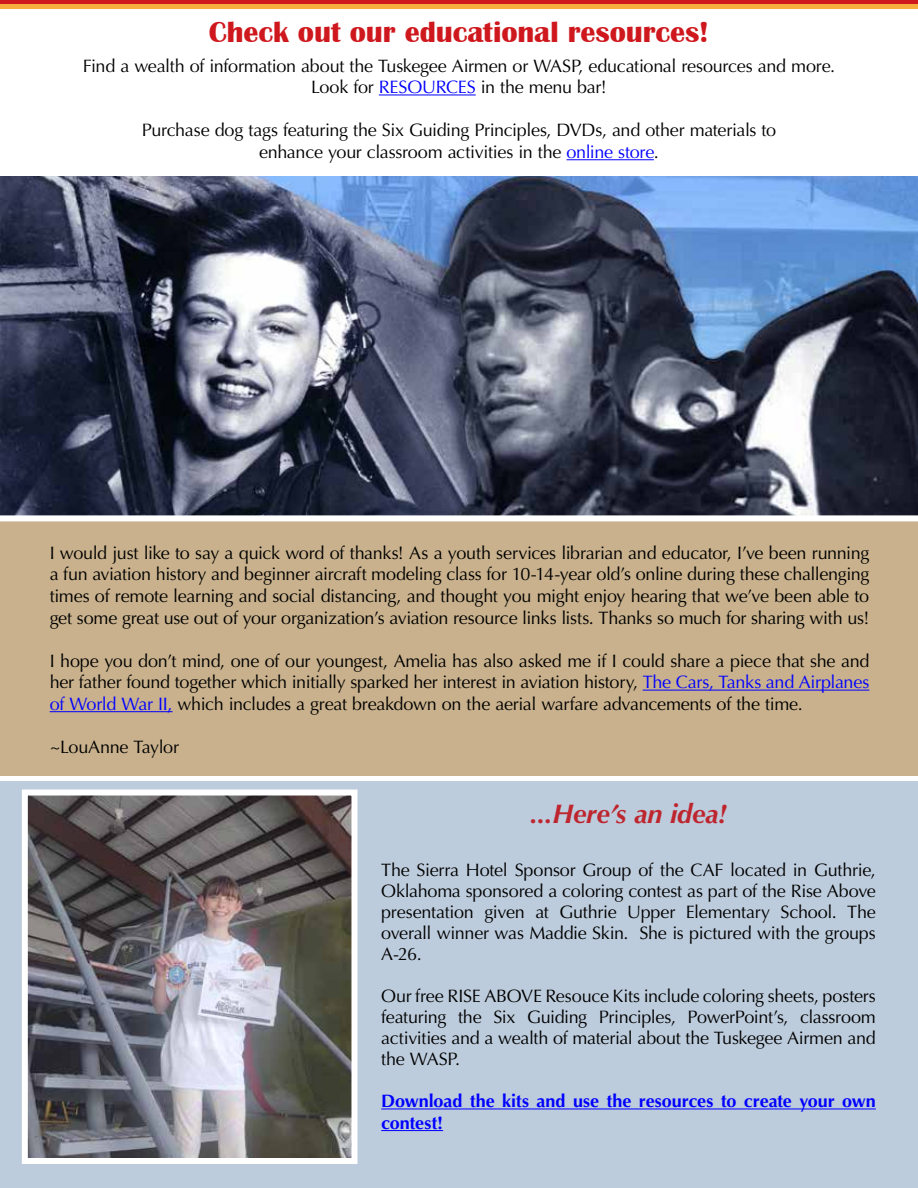
<style>
.page{position:relative;width:918px;height:1188px;background:#fff}
.page>*{position:absolute;margin:0;border:0;box-sizing:border-box;transform-origin:0 0}
.t1{font:700 30px "Britannic";letter-spacing:-.005em;color:#cf181d}
.t2{font:italic 700 27px "Optima";letter-spacing:-.01em;color:#bd262f}
.t3{font:18px/21.6px "Optima";letter-spacing:-.015em;color:#000;text-align:justify}
.t4{font:700 18px/21.6px "Optima";letter-spacing:-.005em;color:#00f}
.s1{color:#00f}
</style>
<div class="page">
<div style="left:0;top:782px;width:918px;height:406px;background:#bdccdc"></div>
<hr style="left:379px;top:95px;width:97px;height:1px;background:#00f">
<hr style="left:567px;top:159px;width:87px;height:1px;background:#00f">
<img style="left:0;top:176px;width:918px;height:339px">
<img style="left:29px;top:797px;width:321px;height:360px">
<div style="left:22px;top:790px;width:335px;height:374px;border:6px solid #fff"></div>
<hr style="left:381px;top:1109px;width:495px;height:1px;background:#00f">
<hr style="left:381px;top:1130px;width:62px;height:1px;background:#00f">
<hr style="left:0;top:0;width:918px;height:4px;background:#cf181d">
<div style="left:0;top:4px;width:918px;height:5px;background:#f7ae3f"></div>
<div style="left:0;top:518px;width:918px;height:257px;background:#c8b18c"></div>
<hr style="left:643px;top:690px;width:226px;height:1px;background:#00f">
<hr style="left:50px;top:711px;width:123px;height:1px;background:#00f">
<div style="left:0;top:515px;width:918px;height:6px;background:#fff"></div>
<h1 class="t1" style="left:209px;top:15px;width:502px">Check out our educational resources!</h1>
<p class="t3" style="left:83px;top:55px;width:754px;text-align:center">Find a wealth of information about the Tuskegee Airmen or WASP, educational resources and more.<br>Look for <span class="s1">RESOURCES</span> in the menu bar!</p>
<p class="t3" style="left:142px;top:120px;width:636px;text-align:center">Purchase dog tags featuring the Six Guiding Principles, DVDs, and other materials to enhance your classroom activities in the <span class="s1">online store</span>.</p>
<p class="t3" style="left:50px;top:542px;width:821px">I would just like to say a quick word of thanks! As a youth services librarian and educator, I’ve been running a fun aviation history and beginner aircraft modeling class for 10-14-year old’s online during these challenging times of remote learning and social distancing, and thought you might enjoy hearing that we’ve been able to get some great use out of your organization’s aviation resource links lists. Thanks so much for sharing with us!</p>
<p class="t3" style="left:50px;top:650px;width:821px">I hope you don’t mind, one of our youngest, Amelia has also asked me if I could share a piece that she and her father found together which initially sparked her interest in aviation history, <span class="s1">The Cars, Tanks and Airplanes of World War II,</span> which includes a great breakdown on the aerial warfare advancements of the time.</p>
<p class="t3" style="left:50px;top:736px;width:131px">~LouAnne Taylor</p>
<h2 class="t2" style="left:530px;top:798px;width:198px">...Here’s an idea!</h2>
<p class="t3" style="left:381px;top:860px;width:496px;line-height:21px">The Sierra Hotel Sponsor Group of the CAF located in Guthrie, Oklahoma sponsored a coloring contest as part of the Rise Above presentation given at Guthrie Upper Elementary School. The overall winner was Maddie Skin. She is pictured with the groups A-26.</p>
<p class="t3" style="left:381px;top:986px;width:496px;line-height:21px">Our free RISE ABOVE Resouce Kits include coloring sheets, posters featuring the Six Guiding Principles, PowerPoint’s, classroom activities and a wealth of material about the Tuskegee Airmen and the WASP.</p>
<p class="t4" style="left:381px;top:1091px;width:496px">Download the kits and use the resources to create your own contest!</p>
</div>
